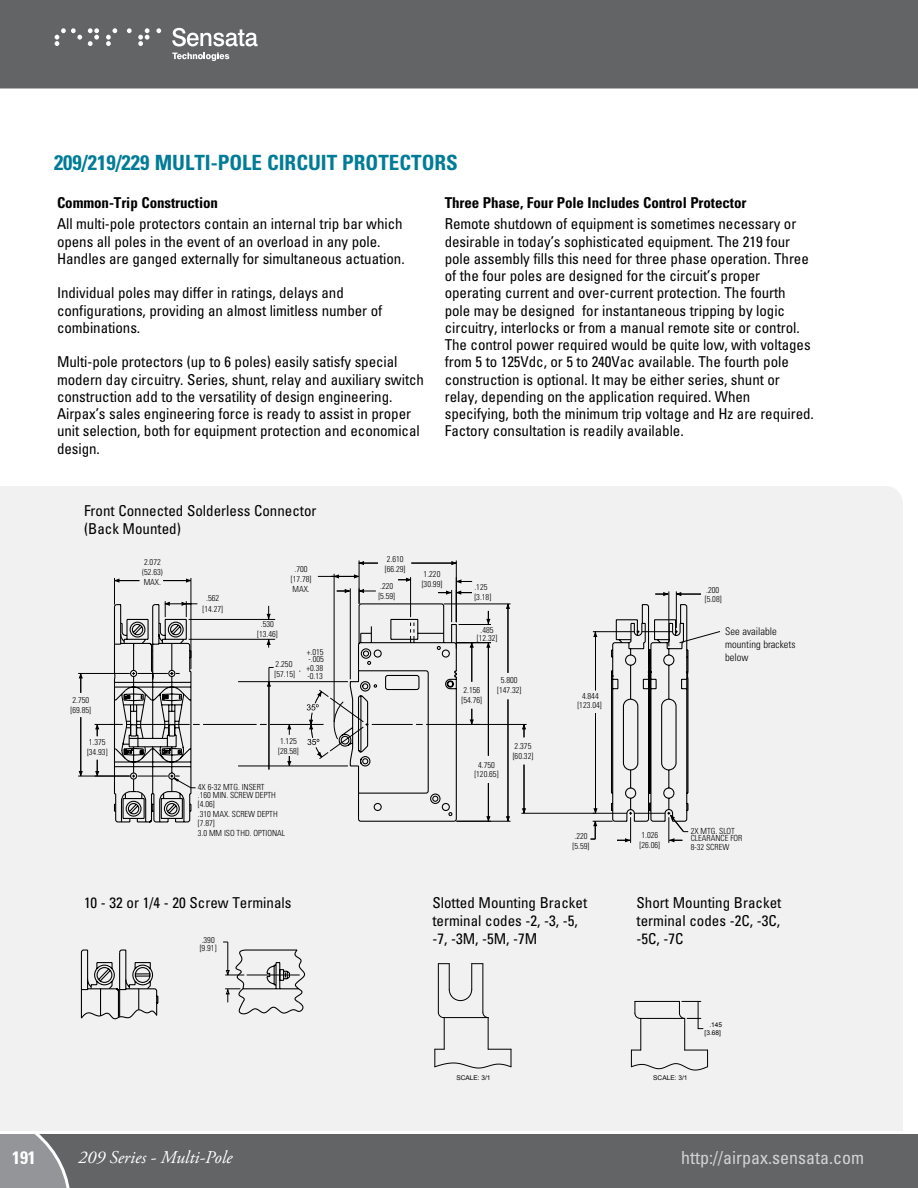
<style>
.page{position:relative;width:918px;height:1188px;background:#fff}
.page>*{position:absolute;margin:0;border:0;box-sizing:border-box;transform-origin:0 0}
.t1{font:700 condensed 21px "Univers";color:#007c97}
.t2{font:condensed 18px "Univers";color:#d1d3d4}
.t3{font:italic 18px "Adobe Garamond Pro";color:#fff}
.t4{font:700 condensed 18px "Univers";color:#fff}
.t5{font:condensed 15px/17.2px "Univers";letter-spacing:-.005em;color:#000}
.t6{font:700 condensed 15px "Univers";letter-spacing:-.005em;color:#000}
.t7{font:300 condensed 10.5px/12.6px "Univers";color:#000}
.t8{font:300 condensed 8.4px/10.1px "Univers";color:#000}
.t9{font:6.6px "Arial";color:#000}
</style>
<div class="page">
<div style="left:0;top:486px;width:903px;height:643px;background:#f1f1f2"></div>
<hr style="left:81px;top:717px;width:1px;height:55px;background:#000">
<svg style="left:78px;top:771px;width:6px;height:5px"></svg>
<svg style="left:78px;top:672px;width:6px;height:21px"></svg>
<hr style="left:78px;top:776px;width:52px;height:1px;background:#000">
<hr style="left:78px;top:673px;width:52px;height:1px;background:#000">
<hr style="left:524px;top:765px;width:1px;height:45px;background:#000">
<svg style="left:521px;top:808px;width:6px;height:5px"></svg>
<svg style="left:521px;top:723px;width:6px;height:14px"></svg>
<hr style="left:521px;top:813px;width:74px;height:1px;background:#000">
<hr style="left:482px;top:724px;width:45px;height:1px;background:#000">
<hr style="left:508px;top:699px;width:1px;height:119px;background:#000">
<svg style="left:505px;top:816px;width:6px;height:5px"></svg>
<hr style="left:508px;top:607px;width:1px;height:66px;background:#000">
<svg style="left:505px;top:603px;width:6px;height:6px"></svg>
<hr style="left:456px;top:821px;width:55px;height:1px;background:#000">
<hr style="left:444px;top:604px;width:67px;height:1px;background:#000">
<svg style="left:351px;top:560px;width:27px;height:6px"></svg>
<hr style="left:411px;top:563px;width:42px;height:1px;background:#000">
<svg style="left:451px;top:560px;width:14px;height:6px"></svg>
<hr style="left:359px;top:560px;width:1px;height:44px;background:#000">
<hr style="left:456px;top:560px;width:1px;height:62px;background:#000">
<svg style="left:94px;top:573px;width:397px;height:250px"></svg>
<svg style="left:655px;top:591px;width:46px;height:6px"></svg>
<hr style="left:669px;top:591px;width:1px;height:55px;background:#000">
<hr style="left:676px;top:591px;width:1px;height:37px;background:#000">
<svg style="left:81px;top:942px;width:224px;height:77px"></svg>
<hr style="left:641px;top:1018px;width:44px;height:1px;background:#000">
<hr style="left:684px;top:1018px;width:1px;height:32px;background:#000">
<hr style="left:640px;top:1018px;width:1px;height:32px;background:#000">
<svg style="left:634px;top:1001px;width:7px;height:18px"></svg>
<hr style="left:635px;top:1001px;width:44px;height:1px;background:#000">
<svg style="left:631px;top:1050px;width:77px;height:21px"></svg>
<svg style="left:679px;top:1001px;width:24px;height:28px"></svg>
<svg style="left:482px;top:1012px;width:7px;height:6px"></svg>
<hr style="left:483px;top:964px;width:1px;height:48px;background:#000">
<svg style="left:438px;top:1012px;width:7px;height:6px"></svg>
<hr style="left:438px;top:964px;width:1px;height:48px;background:#000">
<svg style="left:438px;top:963px;width:45px;height:38px"></svg>
<hr style="left:444px;top:1018px;width:1px;height:31px;background:#000">
<hr style="left:488px;top:1018px;width:1px;height:31px;background:#000">
<hr style="left:444px;top:1017px;width:44px;height:1px;background:#000">
<svg style="left:434px;top:1049px;width:78px;height:20px"></svg>
<svg style="left:591px;top:604px;width:130px;height:239px"></svg>
<svg style="left:73px;top:1129px;width:845px;height:59px;background:#6f7072"></svg>
<div style="left:0;top:0;width:918px;height:89px;background:#636466"></div>
<svg style="left:0;top:1128px;width:73px;height:60px;background:#999a9d"></svg>
<svg style="left:172px;top:28px;width:86px;height:33px"></svg>
<svg style="left:88px;top:28px;width:11px;height:18px"></svg>
<svg style="left:106px;top:28px;width:11px;height:18px"></svg>
<svg style="left:138px;top:28px;width:12px;height:18px"></svg>
<svg style="left:156px;top:28px;width:5px;height:5px"></svg>
<svg style="left:55px;top:28px;width:27px;height:18px"></svg>
<svg style="left:127px;top:28px;width:5px;height:5px"></svg>
<h1 class="t1" style="left:54px;top:149px;width:405px">209/219/229 MULTI-POLE CIRCUIT PROTECTORS</h1>
<p class="t6" style="left:57px;top:193px;width:163px">Common-Trip Construction</p>
<p class="t5" style="left:57px;top:215px;width:349px">All multi-pole protectors contain an internal trip bar which opens all poles in the event of an overload in any pole.<br>Handles are ganged externally for simultaneous actuation.</p>
<p class="t5" style="left:57px;top:284px;width:327px">Individual poles may differ in ratings, delays and configurations, providing an almost limitless number of combinations.</p>
<p class="t5" style="left:57px;top:353px;width:369px">Multi-pole protectors (up to 6 poles) easily satisfy special modern day circuitry. Series, shunt, relay and auxiliary switch construction add to the versatility of design engineering.<br>Airpax’s sales engineering force is ready to assist in proper unit selection, both for equipment protection and economical design.</p>
<p class="t5" style="left:84px;top:501px;width:234px;line-height:18px">Front Connected Solderless Connector (Back Mounted)</p>
<p class="t6" style="left:445px;top:193px;width:303px">Three Phase, Four Pole Includes Control Protector</p>
<p class="t5" style="left:445px;top:215px;width:371px">Remote shutdown of equipment is sometimes necessary or desirable in today’s sophisticated equipment. The 219 four pole assembly fills this need for three phase operation. Three of the four poles are designed for the circuit’s proper operating current and over-current protection. The fourth pole may be designed for instantaneous tripping by logic circuitry, interlocks or from a manual remote site or control.<br>The control power required would be quite low, with voltages from 5 to 125Vdc, or 5 to 240Vac available. The fourth pole construction is optional. It may be either series, shunt or relay, depending on the application required. When specifying, both the minimum trip voltage and Hz are required.<br>Factory consultation is readily available.</p>
<p class="t8" style="left:142px;top:557px;width:22px">2.072 (52.63)<br>MAX.</p>
<p class="t8" style="left:71px;top:695px;width:22px">2.750 [69.85]</p>
<p class="t8" style="left:87px;top:737px;width:22px">1.375 [34.93]</p>
<p class="t8" style="left:203px;top:593px;width:22px;text-align:center">.562 [14.27]</p>
<p class="t8" style="left:257px;top:619px;width:22px;text-align:center">.530 [13.46]</p>
<p class="t8" style="left:291px;top:564px;width:22px;text-align:center">.700 [17.78]<br>MAX.</p>
<p class="t8" style="left:276px;top:659px;width:18px">2.250</p>
<p class="t8" style="left:275px;top:669px;width:22px">[57.15]</p>
<p class="t8" style="left:307px;top:647px;width:18px">+.015</p>
<p class="t8" style="left:309px;top:654px;width:17px">-.005</p>
<p class="t8" style="left:306px;top:663px;width:18px">+0.38</p>
<p class="t8" style="left:308px;top:671px;width:17px">-0.13</p>
<p class="t8" style="left:278px;top:736px;width:22px">1.125 [28.58]</p>
<p class="t8" style="left:198px;top:782px;width:68px">4X 6-32 MTG. INSERT</p>
<p class="t8" style="left:198px;top:790px;width:79px">.160 MIN. SCREW DEPTH</p>
<p class="t8" style="left:198px;top:799px;width:18px">[4.06]</p>
<p class="t8" style="left:198px;top:809px;width:81px">.310 MAX. SCREW DEPTH</p>
<p class="t8" style="left:198px;top:818px;width:18px">[7.87]</p>
<p class="t8" style="left:198px;top:828px;width:89px">3.0 MM ISO THD. OPTIONAL</p>
<p class="t5" style="left:84px;top:894px;width:209px">10 - 32 or 1/4 - 20 Screw Terminals</p>
<p class="t8" style="left:200px;top:936px;width:18px;line-height:7.9px">.390 [9.91]</p>
<p class="t8" style="left:385px;top:554px;width:22px">2.610 [66.29]</p>
<p class="t8" style="left:422px;top:569px;width:22px">1.220 [30.99]</p>
<p class="t8" style="left:378px;top:581px;width:18px">.220 [5.59]</p>
<p class="t8" style="left:474px;top:582px;width:18px">.125 [3.18]</p>
<p class="t8" style="left:477px;top:626px;width:22px;line-height:7.8px;text-align:center">.485 [12.32]</p>
<p class="t8" style="left:462px;top:685px;width:22px">2.156 [54.76]</p>
<p class="t8" style="left:497px;top:675px;width:26px;text-align:center">5.800 [147.32]</p>
<p class="t8" style="left:478px;top:760px;width:18px">4.750</p>
<p class="t8" style="left:474px;top:769px;width:26px">[120.65]</p>
<p class="t8" style="left:513px;top:741px;width:22px">2.375 [60.32]</p>
<p class="t8" style="left:577px;top:691px;width:26px;line-height:9.3px;text-align:center">4.844 [123.04]</p>
<p class="t8" style="left:705px;top:586px;width:18px;line-height:8.9px">.200 [5.08]</p>
<p class="t7" style="left:725px;top:625px;width:72px">See available mounting brackets below</p>
<p class="t8" style="left:573px;top:831px;width:18px">.220 [5.59]</p>
<p class="t8" style="left:640px;top:830px;width:22px">1.026 [26.06]</p>
<p class="t8" style="left:691px;top:827px;width:53px;line-height:7.8px">2X MTG. SLOT<br>CLEARANCE FOR</p>
<p class="t8" style="left:691px;top:842px;width:40px">8-32 SCREW</p>
<p class="t5" style="left:432px;top:894px;width:156px;line-height:18px">Slotted Mounting Bracket terminal codes -2, -3, -5, -7, -3M, -5M, -7M</p>
<p class="t5" style="left:637px;top:894px;width:146px;line-height:18px;text-align:justify">Short Mounting Bracket terminal codes -2C, -3C, -5C, -7C</p>
<p class="t9" style="left:709px;top:1021px;width:14px">.145</p>
<p class="t9" style="left:456px;top:1074px;width:36px">SCALE: 3/1</p>
<p class="t9" style="left:653px;top:1074px;width:36px">SCALE: 3/1</p>
<p class="t9" style="left:705px;top:1029px;width:18px">[3.68]</p>
<p class="t4" style="left:12px;top:1147px;width:25px">191</p>
<p class="t3" style="left:78px;top:1146px;width:156px">209 Series - Multi-Pole</p>
<p class="t2" style="left:681px;top:1146px;width:184px">http://airpax.sensata.com</p>
</div>
